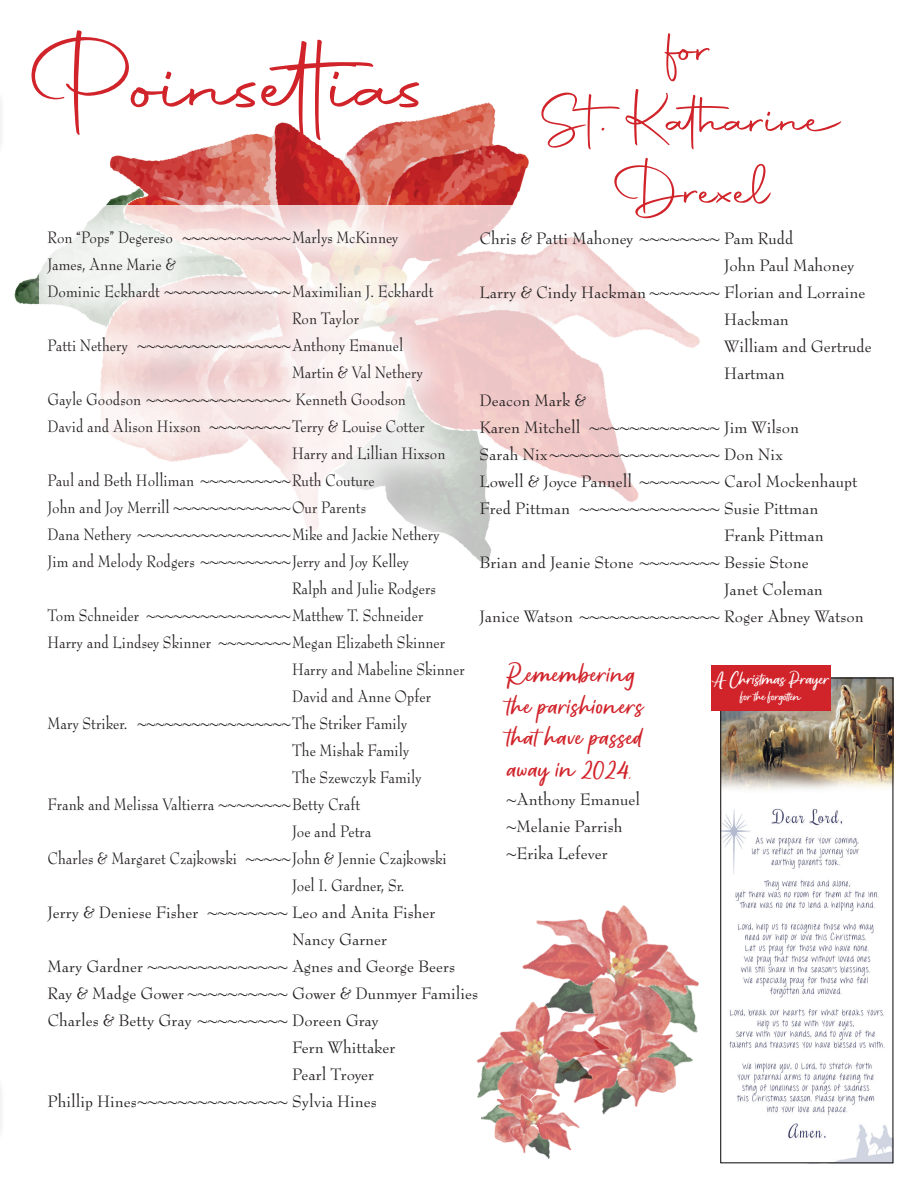
<style>
.page{position:relative;width:918px;height:1188px;background:#fff}
.page>*{position:absolute;margin:0;border:0;box-sizing:border-box;transform-origin:0 0}
.t1{font:108px "Autography";color:#d1232a}
.t2{font:59.4px/71.2px "Autography";color:#d1232a;text-align:center}
.t3{font:27px/31.5px "Apricotsy Demo";letter-spacing:.03em;color:#d1232a}
.t4{font:18px "Bernhard Modern Std";color:#231f20;scale:.9 1}
.t5{font:18px/27px "Bernhard Modern Std";color:#231f20}
.t6{font:18px "Apricotsy Demo";color:#fff}
.t7{font:13.5px "Apricotsy Demo";color:#fff}
</style>
<div class="page">
<img style="left:14px;top:102px;width:515px;height:198px">
<svg style="left:508px;top:205px;width:192px;height:297px"></svg>
<div style="left:16px;top:199px;width:492px;height:943px;background:#fff;opacity:.75"></div>
<img style="left:722px;top:680px;width:169px;height:481px">
<div style="left:720px;top:678px;width:173px;height:485px;border:1px solid #231f20"></div>
<div style="left:711px;top:665px;width:120px;height:46px;background:#d1232a"></div>
<img style="left:497px;top:887px;width:234px;height:179px">
<img style="left:628px;top:1024px;width:65px;height:83px">
<img style="left:452px;top:988px;width:176px;height:135px">
<img style="left:481px;top:1091px;width:99px;height:68px">
<h1 class="t1" style="left:30px;top:15px;width:404px">Poinsettias</h1>
<h2 class="t2" style="left:540px;top:13px;width:305px">for<br>St. Katharine<br>Drexel</h2>
<p class="t4" style="left:48px;top:228px;width:391px">Ron “Pops” Degereso ~~~~~~~~~~~~Marlys McKinney</p>
<p class="t4" style="left:48px;top:255px;width:144px">James, Anne Marie &amp;</p>
<p class="t4" style="left:48px;top:282px;width:430px">Dominic Eckhardt ~~~~~~~~~~~~~~Maximilian J. Eckhardt</p>
<p class="t4" style="left:292px;top:309px;width:76px">Ron Taylor</p>
<p class="t4" style="left:48px;top:336px;width:397px">Patti Nethery ~~~~~~~~~~~~~~~~~Anthony Emanuel</p>
<p class="t4" style="left:292px;top:363px;width:147px">Martin &amp; Val Nethery</p>
<p class="t4" style="left:48px;top:390px;width:400px">Gayle Goodson ~~~~~~~~~~~~~~~~ Kenneth Goodson</p>
<p class="t4" style="left:48px;top:417px;width:421px">David and Alison Hixson ~~~~~~~~~Terry &amp; Louise Cotter</p>
<p class="t4" style="left:292px;top:444px;width:172px">Harry and Lillian Hixson</p>
<p class="t4" style="left:48px;top:471px;width:365px">Paul and Beth Holliman ~~~~~~~~~~Ruth Couture</p>
<p class="t4" style="left:48px;top:498px;width:355px">John and Joy Merrill ~~~~~~~~~~~~~Our Parents</p>
<p class="t4" style="left:48px;top:525px;width:437px">Dana Nethery ~~~~~~~~~~~~~~~~~Mike and Jackie Nethery</p>
<p class="t4" style="left:48px;top:552px;width:403px">Jim and Melody Rodgers ~~~~~~~~~~Jerry and Joy Kelley</p>
<p class="t4" style="left:292px;top:579px;width:161px">Ralph and Julie Rodgers</p>
<p class="t4" style="left:48px;top:606px;width:419px">Tom Schneider ~~~~~~~~~~~~~~~~Matthew T. Schneider</p>
<p class="t4" style="left:48px;top:633px;width:443px">Harry and Lindsey Skinner ~~~~~~~~Megan Elizabeth Skinner</p>
<p class="t4" style="left:292px;top:660px;width:193px">Harry and Mabeline Skinner</p>
<p class="t4" style="left:292px;top:687px;width:156px">David and Anne Opfer</p>
<p class="t4" style="left:48px;top:714px;width:401px">Mary Striker. ~~~~~~~~~~~~~~~~~The Striker Family</p>
<p class="t4" style="left:292px;top:741px;width:132px">The Mishak Family</p>
<p class="t4" style="left:292px;top:768px;width:146px">The Szewczyk Family</p>
<p class="t4" style="left:48px;top:795px;width:349px">Frank and Melissa Valtierra ~~~~~~~~Betty Craft</p>
<p class="t4" style="left:292px;top:822px;width:90px">Joe and Petra</p>
<p class="t4" style="left:48px;top:849px;width:445px">Charles &amp; Margaret Czajkowski ~~~~~John &amp; Jennie Czajkowski</p>
<p class="t4" style="left:292px;top:876px;width:126px">Joel I. Gardner, Sr.</p>
<p class="t5" style="left:48px;top:899px;width:390px">Jerry &amp; Deniese Fisher ~~~~~~~~ Leo and Anita Fisher</p>
<p class="t5" style="left:292px;top:926px;width:97px">Nancy Garner</p>
<p class="t5" style="left:48px;top:953px;width:409px">Mary Gardner ~~~~~~~~~~~~~~ Agnes and George Beers</p>
<p class="t5" style="left:48px;top:980px;width:432px">Ray &amp; Madge Gower ~~~~~~~~~~ Gower &amp; Dunmyer Families</p>
<p class="t5" style="left:48px;top:1007px;width:333px">Charles &amp; Betty Gray ~~~~~~~~~ Doreen Gray</p>
<p class="t5" style="left:292px;top:1034px;width:105px">Fern Whittaker</p>
<p class="t5" style="left:292px;top:1061px;width:84px">Pearl Troyer</p>
<p class="t5" style="left:48px;top:1088px;width:331px">Phillip Hines~~~~~~~~~~~~~~~ Sylvia Hines</p>
<p class="t5" style="left:480px;top:225px;width:315px">Chris &amp; Patti Mahoney ~~~~~~~~ Pam Rudd</p>
<p class="t5" style="left:724px;top:252px;width:132px">John Paul Mahoney</p>
<p class="t5" style="left:480px;top:279px;width:388px">Larry &amp; Cindy Hackman ~~~~~~~ Florian and Lorraine</p>
<p class="t5" style="left:724px;top:306px;width:66px">Hackman</p>
<p class="t5" style="left:724px;top:333px;width:149px">William and Gertrude</p>
<p class="t5" style="left:724px;top:360px;width:62px">Hartman</p>
<p class="t5" style="left:480px;top:387px;width:108px">Deacon Mark &amp;</p>
<p class="t5" style="left:480px;top:414px;width:321px">Karen Mitchell ~~~~~~~~~~~~~ Jim Wilson</p>
<p class="t5" style="left:480px;top:441px;width:305px">Sarah Nix~~~~~~~~~~~~~~~~~ Don Nix</p>
<p class="t5" style="left:480px;top:468px;width:380px">Lowell &amp; Joyce Pannell ~~~~~~~~ Carol Mockenhaupt</p>
<p class="t5" style="left:480px;top:495px;width:341px">Fred Pittman ~~~~~~~~~~~~~~ Susie Pittman</p>
<p class="t5" style="left:724px;top:522px;width:101px">Frank Pittman</p>
<p class="t5" style="left:480px;top:549px;width:331px">Brian and Jeanie Stone ~~~~~~~~ Bessie Stone</p>
<p class="t5" style="left:724px;top:576px;width:100px">Janet Coleman</p>
<p class="t5" style="left:480px;top:603px;width:386px">Janice Watson ~~~~~~~~~~~~~~ Roger Abney Watson</p>
<h3 class="t3" style="left:507px;top:658px;width:138px">Remembering the parishioners that have passed away in 2024.</h3>
<p class="t5" style="left:507px;top:786px;width:135px">~Anthony Emanuel ~Melanie Parrish ~Erika Lefever</p>
<p class="t6" style="left:711px;top:668px;width:119px">A Christmas Prayer</p>
<p class="t7" style="left:740px;top:688px;width:62px">for the forgotten</p>
</div>
